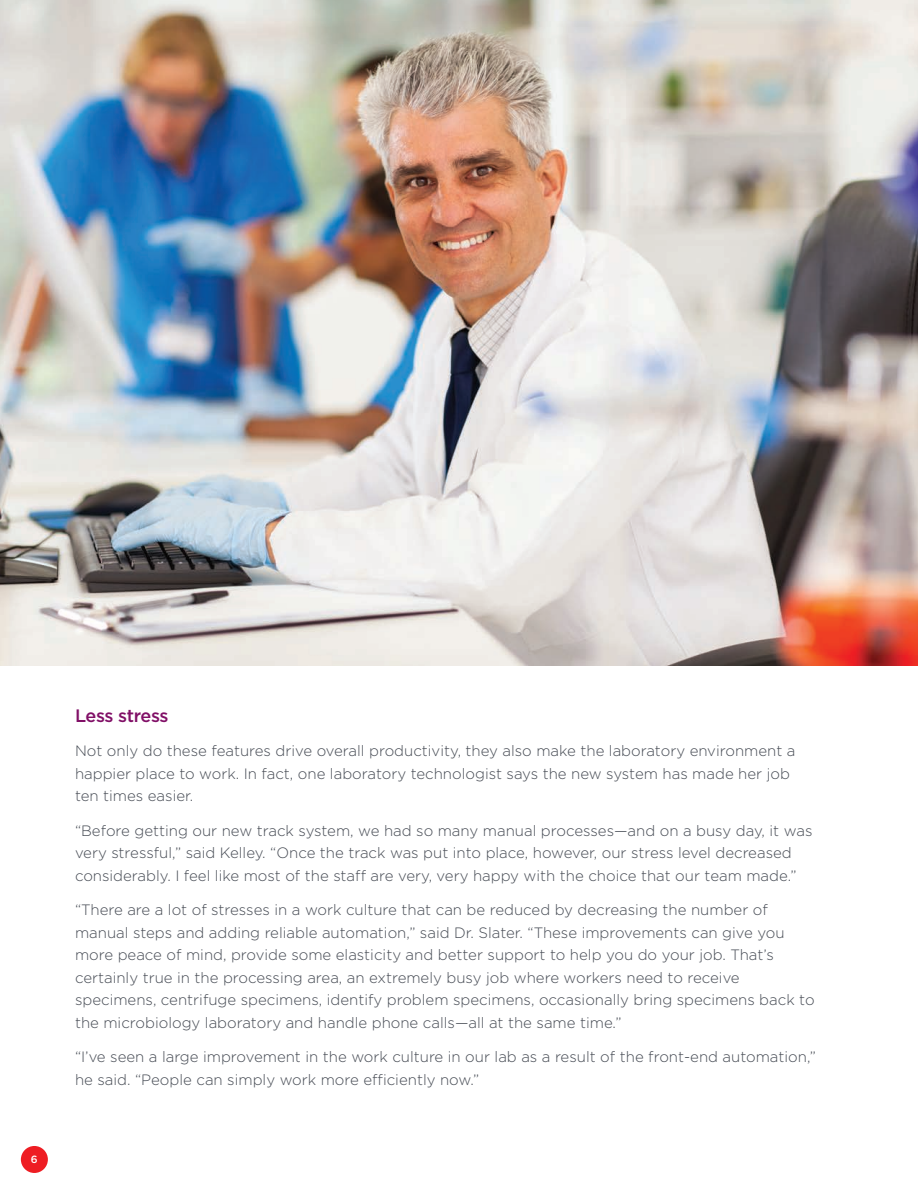
<style>
.page{position:relative;width:918px;height:1188px;background:#fff}
.page>*{position:absolute;margin:0;border:0;box-sizing:border-box;transform-origin:0 0}
.t1{font:500 18px "Gotham";letter-spacing:-.03em;color:#811067}
.t2{font:300 15px/22.5px "Gotham";color:#464b54}
.t3{font:500 10.5px "Gotham";color:#fff}
</style>
<div class="page">
<div style="left:21px;top:1146px;width:27px;height:27px;background:#ee1d23;border-radius:50%"></div>
<img style="left:0;top:0;width:918px;height:666px">
<p class="t3" style="left:31px;top:1152px;width:8px">6</p>
<p class="t1" style="left:75px;top:704px;width:95px">Less stress</p>
<p class="t2" style="left:75px;top:739px;width:722px">Not only do these features drive overall productivity, they also make the laboratory environment a happier place to work. In fact, one laboratory technologist says the new system has made her job ten times easier.</p>
<p class="t2" style="left:75px;top:819px;width:739px">“Before getting our new track system, we had so many manual processes—and on a busy day, it was very stressful,” said Kelley. “Once the track was put into place, however, our stress level decreased considerably. I feel like most of the staff are very, very happy with the choice that our team made.”</p>
<p class="t2" style="left:75px;top:898px;width:741px">“There are a lot of stresses in a work culture that can be reduced by decreasing the number of manual steps and adding reliable automation,” said Dr. Slater. “These improvements can give you more peace of mind, provide some elasticity and better support to help you do your job. That’s certainly true in the processing area, an extremely busy job where workers need to receive specimens, centrifuge specimens, identify problem specimens, occasionally bring specimens back to the microbiology laboratory and handle phone calls—all at the same time.”</p>
<p class="t2" style="left:75px;top:1045px;width:743px">“I’ve seen a large improvement in the work culture in our lab as a result of the front-end automation,” he said. “People can simply work more efficiently now.”</p>
</div>
